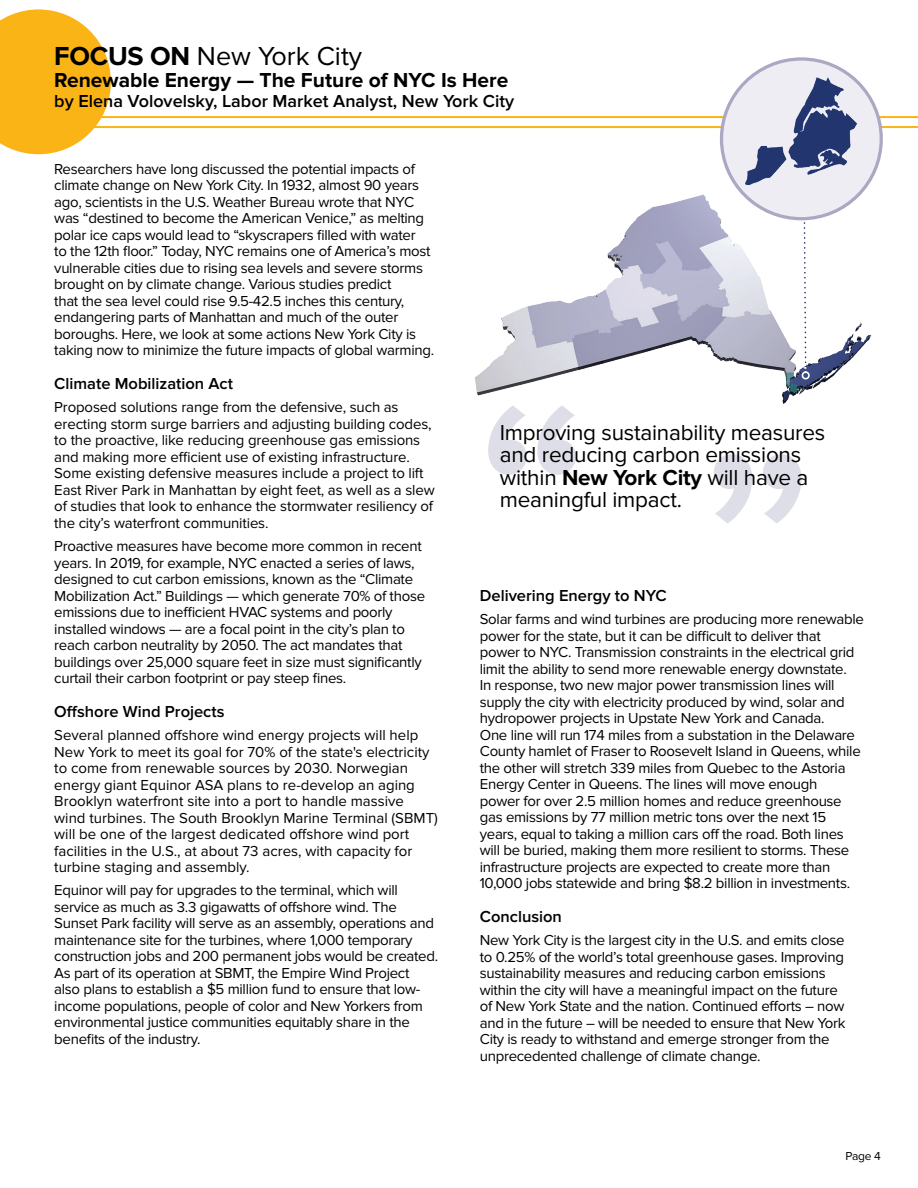
<style>
.page{position:relative;width:918px;height:1188px;background:#fff}
.page>*{position:absolute;margin:0;border:0;box-sizing:border-box;transform-origin:0 0}
.t1{font:600 265.8px "Proxima Nova";color:#dedee8}
.t2{font:27px "Proxima Nova";color:#000}
.t3{font:22.5px/22.5px "Proxima Nova";letter-spacing:-.01em;color:#000}
.t4{font:700 21px "Proxima Nova";color:#000}
.t5{font:600 18px "Proxima Nova";color:#000}
.t6{font:600 16.5px "Proxima Nova";color:#000}
.t7{font:15px/16.5px "Proxima Nova";letter-spacing:-.02em;color:#000}
.t8{font:15px/16.5px "Proxima Nova";color:#000}
.t9{font:12px "Proxima Nova";color:#000}
.s1{font-weight:700}
</style>
<div class="page">
<img style="left:474px;top:185px;width:398px;height:219px">
<svg style="left:0;top:9px;width:111px;height:145px;background:#fbbf39"></svg>
<hr style="left:56px;top:116px;width:862px;height:2px;background:#fbb416">
<hr style="left:56px;top:126px;width:862px;height:2px;background:#fbb416">
<div style="left:721px;top:59px;width:160px;height:160px;background:#ededf3;border-radius:50%"></div>
<div style="left:720px;top:57px;width:163px;height:163px;border:3px solid #aaa8c3;border-radius:50%"></div>
<svg style="left:803px;top:216px;width:4px;height:156px"></svg>
<div style="left:802px;top:371px;width:8px;height:9px;border:2px solid #fff;border-radius:50%"></div>
<img style="left:745px;top:77px;width:112px;height:108px">
<h2 class="t2" style="left:54px;top:40px;width:309px"><span class="s1">FOCUS ON</span> New York City</h2>
<h3 class="t4" style="left:54px;top:68px;width:456px">Renewable Energy — The Future of NYC Is Here</h3>
<p class="t5" style="left:54px;top:90px;width:462px">by Elena Volovelsky, Labor Market Analyst, New York City</p>
<p class="t7" style="left:54px;top:161px;width:381px">Researchers have long discussed the potential impacts of climate change on New York City. In 1932, almost 90 years ago, scientists in the U.S. Weather Bureau wrote that NYC was “destined to become the American Venice,” as melting polar ice caps would lead to “skyscrapers filled with water<br>to the 12th floor.” Today, NYC remains one of America’s most vulnerable cities due to rising sea levels and severe storms brought on by climate change. Various studies predict<br>that the sea level could rise 9.5-42.5 inches this century, endangering parts of Manhattan and much of the outer boroughs. Here, we look at some actions New York City is taking now to minimize the future impacts of global warming.</p>
<p class="t6" style="left:54px;top:374px;width:180px">Climate Mobilization Act</p>
<p class="t7" style="left:54px;top:399px;width:382px">Proposed solutions range from the defensive, such as erecting storm surge barriers and adjusting building codes, to the proactive, like reducing greenhouse gas emissions and making more efficient use of existing infrastructure.<br>Some existing defensive measures include a project to lift East River Park in Manhattan by eight feet, as well as a slew of studies that look to enhance the stormwater resiliency of the city’s waterfront communities.</p>
<p class="t7" style="left:54px;top:538px;width:372px">Proactive measures have become more common in recent years. In 2019, for example, NYC enacted a series of laws, designed to cut carbon emissions, known as the “Climate Mobilization Act.” Buildings — which generate 70% of those emissions due to inefficient HVAC systems and poorly installed windows — are a focal point in the city’s plan to reach carbon neutrality by 2050. The act mandates that buildings over 25,000 square feet in size must significantly curtail their carbon footprint or pay steep fines.</p>
<p class="t6" style="left:54px;top:702px;width:172px">Offshore Wind Projects</p>
<p class="t8" style="left:54px;top:727px;width:385px">Several planned offshore wind energy projects will help New York to meet its goal for 70% of the state's electricity to come from renewable sources by 2030. Norwegian energy giant Equinor ASA plans to re-develop an aging Brooklyn waterfront site into a port to handle massive wind turbines. The South Brooklyn Marine Terminal (SBMT) will be one of the largest dedicated offshore wind port facilities in the U.S., at about 73 acres, with capacity for turbine staging and assembly.</p>
<p class="t7" style="left:54px;top:882px;width:385px">Equinor will pay for upgrades to the terminal, which will service as much as 3.3 gigawatts of offshore wind. The Sunset Park facility will serve as an assembly, operations and maintenance site for the turbines, where 1,000 temporary construction jobs and 200 permanent jobs would be created.<br>As part of its operation at SBMT, the Empire Wind Project also plans to establish a $5 million fund to ensure that low&shy;income populations, people of color and New Yorkers from environmental justice communities equitably share in the benefits of the industry.</p>
<h1 class="t1" style="left:476px;top:344px;width:116px">“</h1>
<h3 class="t3" style="left:500px;top:421px;width:327px">Improving sustainability measures and reducing carbon emissions within <span class="s1">New York City</span> will have a meaningful impact.</h3>
<h1 class="t1" style="left:814px;top:585px;width:116px;rotate:-180deg">“</h1>
<p class="t6" style="left:480px;top:586px;width:189px">Delivering Energy to NYC</p>
<p class="t7" style="left:480px;top:611px;width:386px">Solar farms and wind turbines are producing more renewable power for the state, but it can be difficult to deliver that power to NYC. Transmission constraints in the electrical grid limit the ability to send more renewable energy downstate.<br>In response, two new major power transmission lines will supply the city with electricity produced by wind, solar and hydropower projects in Upstate New York and Canada.<br>One line will run 174 miles from a substation in the Delaware County hamlet of Fraser to Roosevelt Island in Queens, while the other will stretch 339 miles from Quebec to the Astoria Energy Center in Queens. The lines will move enough<br>power for over 2.5 million homes and reduce greenhouse gas emissions by 77 million metric tons over the next 15 years, equal to taking a million cars off the road. Both lines will be buried, making them more resilient to storms. These infrastructure projects are expected to create more than 10,000 jobs statewide and bring $8.2 billion in investments.</p>
<p class="t6" style="left:480px;top:907px;width:84px">Conclusion</p>
<p class="t7" style="left:480px;top:932px;width:367px">New York City is the largest city in the U.S. and emits close to 0.25% of the world’s total greenhouse gases. Improving sustainability measures and reducing carbon emissions within the city will have a meaningful impact on the future of New York State and the nation. Continued efforts – now and in the future – will be needed to ensure that New York City is ready to withstand and emerge stronger from the unprecedented challenge of climate change.</p>
<p class="t9" style="left:846px;top:1149px;width:37px">Page 4</p>
</div>
